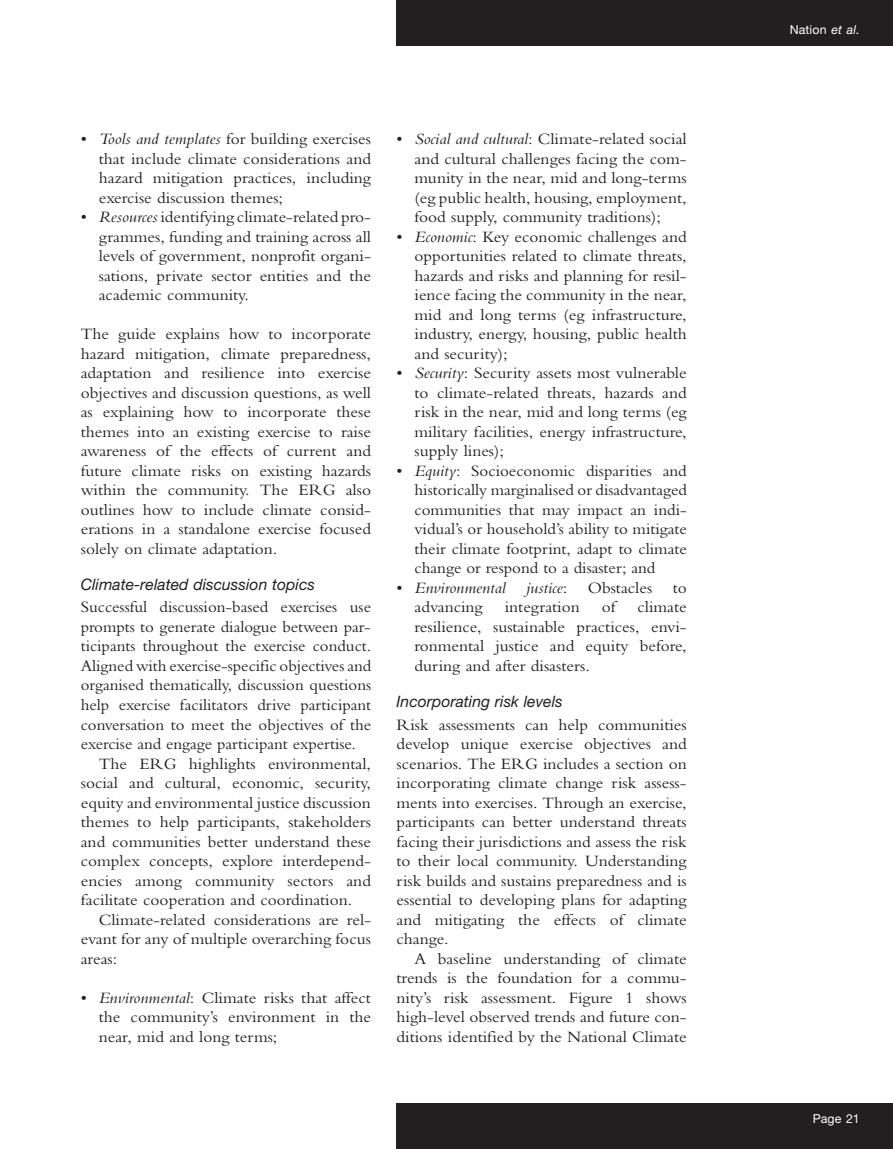
<style>
.page{position:relative;width:893px;height:1149px;background:#fff}
.page>*{position:absolute;margin:0;border:0;box-sizing:border-box;transform-origin:0 0}
.text{font:16.5px/19.5px "Bembo MT Pro";color:#231f20;text-align:justify;scale:1.05 1}
.text_indent{font:16.5px/19.5px "Bembo MT Pro";color:#231f20;text-align:justify;scale:1.05 1}
.text-2{font:16.5px/19.5px "Bembo MT Pro";color:#231f20;text-align:justify}
.c_head{font:italic 15.75px "Helvetica Neue LT Pro";color:#231f20}
.t1{font:12.3px "Helvetica Neue LT Pro";letter-spacing:.01em;color:#fff}
.s1{font-style:italic}
</style>
<div class="page">
<div style="left:397px;top:0;width:496px;height:46px;background:#231f20"></div>
<div style="left:397px;top:1103px;width:496px;height:45px;background:#231f20"></div>
<p class="text" style="left:99px;top:129px;width:261px;text-indent:-18px">• <span class="s1">Tools and templates</span> for building exercises that include climate considerations and hazard mitigation practices, including exercise discussion themes;</p>
<p class="text" style="left:99px;top:207px;width:261px;text-indent:-18px">• <span class="s1">Resources</span> identifying climate-related pro&shy;grammes, funding and training across all levels of government, nonprofit organi&shy;sations, private sector entities and the academic community.</p>
<p class="text" style="left:81px;top:324px;width:278px">The guide explains how to incorporate hazard mitigation, climate preparedness, adaptation and resilience into exercise objectives and discussion questions, as well as explaining how to incorporate these themes into an existing exercise to raise awareness of the effects of current and future climate risks on existing hazards within the community. The ERG also outlines how to include climate consid&shy;erations in a standalone exercise focused solely on climate adaptation.</p>
<p class="c_head" style="left:81px;top:574px;width:236px">Climate-related discussion topics</p>
<p class="text-2" style="left:81px;top:597px;width:292px">Successful discussion-based exercises use prompts to generate dialogue between par&shy;ticipants throughout the exercise conduct.<br>Aligned with exercise-specific objectives and organised thematically, discussion questions help exercise facilitators drive participant conversation to meet the objectives of the exercise and engage participant expertise.</p>
<p class="text_indent" style="left:81px;top:753px;width:278px;text-indent:18px">The ERG highlights environmental, social and cultural, economic, security, equity and environmental justice discussion themes to help participants, stakeholders and communities better understand these complex concepts, explore interdepend&shy;encies among community sectors and facilitate cooperation and coordination.</p>
<p class="text_indent" style="left:81px;top:909px;width:278px;text-indent:18px">Climate-related considerations are rel&shy;evant for any of multiple overarching focus areas:</p>
<p class="text" style="left:99px;top:987px;width:261px;text-indent:-18px">• <span class="s1">Environmental</span>: Climate risks that affect the community’s environment in the near, mid and long terms;</p>
<p class="text" style="left:414px;top:129px;width:261px;text-indent:-18px">• <span class="s1">Social and cultural</span>: Climate-related social and cultural challenges facing the com&shy;munity in the near, mid and long-terms (eg public health, housing, employment, food supply, community traditions);</p>
<p class="text" style="left:414px;top:226px;width:261px;text-indent:-18px">• <span class="s1">Economic</span>: Key economic challenges and opportunities related to climate threats, hazards and risks and planning for resil&shy;ience facing the community in the near, mid and long terms (eg infrastructure, industry, energy, housing, public health and security);</p>
<p class="text" style="left:414px;top:363px;width:261px;text-indent:-18px">• <span class="s1">Security</span>: Security assets most vulnerable to climate-related threats, hazards and risk in the near, mid and long terms (eg military facilities, energy infrastructure, supply lines);</p>
<p class="text-2" style="left:414px;top:460px;width:274px;text-indent:-18px">• <span class="s1">Equity</span>: Socioeconomic disparities and historically marginalised or disadvantaged communities that may impact an indi&shy;vidual’s or household’s ability to mitigate their climate footprint, adapt to climate change or respond to a disaster; and</p>
<p class="text" style="left:414px;top:577px;width:261px;text-indent:-18px">• <span class="s1">Environmental justice</span>: Obstacles to advancing</p>
<p class="text" style="left:414px;top:597px;width:261px;text-indent:223px">climate resilience, sustainable practices, envi&shy;ronmental justice and equity before, during and after disasters.</p>
<p class="c_head" style="left:396px;top:691px;width:168px">Incorporating risk levels</p>
<p class="text" style="left:396px;top:714px;width:278px">Risk assessments can help communities develop unique exercise objectives and scenarios. The ERG includes a section on incorporating climate change risk assess&shy;ments into exercises. Through an exercise, participants can better understand threats facing their jurisdictions and assess the risk to their local community. Understanding risk builds and sustains preparedness and is essential to developing plans for adapting and mitigating the effects of climate change.</p>
<p class="text_indent" style="left:396px;top:948px;width:278px;text-indent:18px">A baseline understanding of climate trends is the foundation for a commu&shy;nity’s risk assessment. Figure 1 shows high-level observed trends and future con&shy;ditions identified by the National Climate</p>
<p class="text" style="left:505px;top:597px;width:73px">integration</p>
<p class="text" style="left:602px;top:597px;width:15px">of</p>
<p class="t1" style="left:790px;top:22px;width:72px">Nation <span class="s1">et al.</span></p>
<p class="t1" style="left:813px;top:1110px;width:49px">Page 21</p>
</div>
